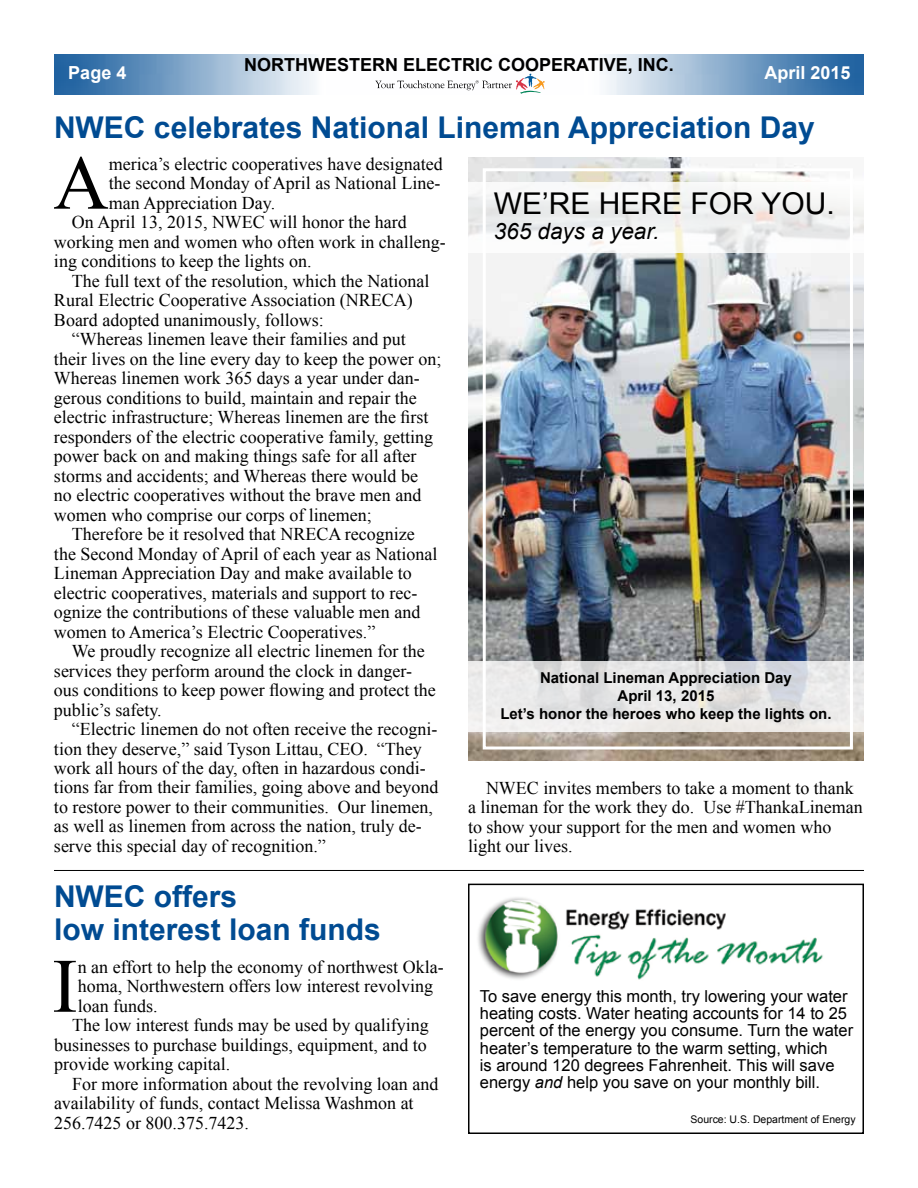
<style>
.page{position:relative;width:918px;height:1188px;background:#fff}
.page>*{position:absolute;margin:0;border:0;box-sizing:border-box;transform-origin:0 0}
.t1{font:76.95px "Times New Roman";color:#000}
.t2{font:700 30px/33px "Arial";color:#004b92}
.t3{font:30px "Arial";color:#000}
.t4{font:italic 22.5px "Arial";color:#000}
.t5{font:18px/19.5px "Times New Roman";color:#000}
.t6{font:700 18px "Arial";color:#000}
.t7{font:700 18px "Arial";color:#fff}
.t8{font:16.5px/17.2px "Arial";color:#000}
.t9{font:700 15px/18px "Arial";color:#000;text-align:center}
.t10{font:10.5px "Arial";color:#000}
.s1{font-style:italic}
</style>
<div class="page">
<img style="left:468px;top:157px;width:396px;height:603px">
<svg style="left:468px;top:662px;width:396px;height:70px;background:#e6e5e6"></svg>
<div style="left:483px;top:168px;width:370px;height:582px;border:3px solid #fff"></div>
<img style="left:54px;top:54px;width:810px;height:41px">
<svg style="left:375px;top:74px;width:170px;height:20px"></svg>
<svg style="left:468px;top:182px;width:396px;height:71px;fill:#f5f5f5"></svg>
<img style="left:478px;top:897px;width:345px;height:83px">
<div style="left:468px;top:884px;width:396px;height:250px;border:2px solid #000"></div>
<hr style="left:54px;top:870px;width:810px;height:1px;background:#000">
<p class="t6" style="left:244px;top:53px;width:431px">NORTHWESTERN ELECTRIC COOPERATIVE, INC.</p>
<p class="t7" style="left:68px;top:61px;width:60px">Page 4</p>
<p class="t7" style="left:764px;top:61px;width:88px">April 2015</p>
<h2 class="t2" style="left:54px;top:112px;width:762px">NWEC celebrates National Lineman Appreciation Day</h2>
<h1 class="t1" style="left:53px;top:131px;width:57px">A</h1>
<p class="t5" style="left:109px;top:154px;width:335px">merica’s electric cooperatives have designated</p>
<p class="t5" style="left:109px;top:173px;width:333px">the second Monday of April as National Line-</p>
<p class="t5" style="left:109px;top:193px;width:168px">man Appreciation Day.</p>
<p class="t5" style="left:72px;top:212px;width:336px">On April 13, 2015, NWEC will honor the hard</p>
<p class="t5" style="left:54px;top:232px;width:393px">working men and women who often work in challeng-</p>
<p class="t5" style="left:54px;top:251px;width:259px">ing conditions to keep the lights on.</p>
<p class="t5" style="left:72px;top:271px;width:359px">The full text of the resolution, which the National</p>
<p class="t5" style="left:54px;top:290px;width:360px">Rural Electric Cooperative Association (NRECA)</p>
<p class="t5" style="left:54px;top:310px;width:271px">Board adopted unanimously, follows:</p>
<p class="t5" style="left:72px;top:329px;width:335px">“Whereas linemen leave their families and put</p>
<p class="t5" style="left:54px;top:349px;width:389px">their lives on the line every day to keep the power on;</p>
<p class="t5" style="left:54px;top:368px;width:367px">Whereas linemen work 365 days a year under dan-</p>
<p class="t5" style="left:54px;top:388px;width:364px">gerous conditions to build, maintain and repair the</p>
<p class="t5" style="left:54px;top:407px;width:376px">electric infrastructure; Whereas linemen are the first</p>
<p class="t5" style="left:54px;top:427px;width:381px">responders of the electric cooperative family, getting</p>
<p class="t5" style="left:54px;top:446px;width:364px">power back on and making things safe for all after</p>
<p class="t5" style="left:54px;top:466px;width:366px">storms and accidents; and Whereas there would be</p>
<p class="t5" style="left:54px;top:485px;width:369px">no electric cooperatives without the brave men and</p>
<p class="t5" style="left:54px;top:505px;width:319px">women who comprise our corps of linemen;</p>
<p class="t5" style="left:72px;top:524px;width:344px">Therefore be it resolved that NRECA recognize</p>
<p class="t5" style="left:54px;top:544px;width:385px">the Second Monday of April of each year as National</p>
<p class="t5" style="left:54px;top:563px;width:359px">Lineman Appreciation Day and make available to</p>
<p class="t5" style="left:54px;top:582px;width:365px">electric cooperatives, materials and support to rec-</p>
<p class="t5" style="left:54px;top:602px;width:368px">ognize the contributions of these valuable men and</p>
<p class="t5" style="left:54px;top:621px;width:323px">women to America’s Electric Cooperatives.”</p>
<p class="t5" style="left:72px;top:641px;width:354px">We proudly recognize all electric linemen for the</p>
<p class="t5" style="left:54px;top:660px;width:360px">services they perform around the clock in danger-</p>
<p class="t5" style="left:54px;top:680px;width:383px">ous conditions to keep power flowing and protect the</p>
<p class="t5" style="left:54px;top:699px;width:109px">public’s safety.</p>
<p class="t5" style="left:72px;top:719px;width:367px">“Electric linemen do not often receive the recogni-</p>
<p class="t5" style="left:54px;top:738px;width:369px">tion they deserve,” said Tyson Littau, CEO. “They</p>
<p class="t5" style="left:54px;top:758px;width:373px">work all hours of the day, often in hazardous condi-</p>
<p class="t5" style="left:54px;top:777px;width:386px">tions far from their families, going above and beyond</p>
<p class="t5" style="left:54px;top:797px;width:380px">to restore power to their communities. Our linemen,</p>
<p class="t5" style="left:54px;top:816px;width:369px">as well as linemen from across the nation, truly de-</p>
<p class="t5" style="left:54px;top:836px;width:273px">serve this special day of recognition.”</p>
<h2 class="t3" style="left:494px;top:183px;width:343px">WE’RE HERE FOR YOU.</h2>
<p class="t4" style="left:494px;top:217px;width:167px">365 days a year.</p>
<p class="t9" style="left:500px;top:669px;width:333px">National Lineman Appreciation Day<br>April 13, 2015<br>Let’s honor the heroes who keep the lights on.</p>
<p class="t5" style="left:468px;top:778px;width:396px;text-indent:18px">NWEC invites members to take a moment to thank a lineman for the work they do. Use #ThankaLineman to show your support for the men and women who light our lives.</p>
<h2 class="t2" style="left:54px;top:881px;width:328px">NWEC offers<br>low interest loan funds</h2>
<h1 class="t1" style="left:52px;top:934px;width:27px">I</h1>
<p class="t5" style="left:78px;top:957px;width:368px">n an effort to help the economy of northwest Okla-</p>
<p class="t5" style="left:78px;top:976px;width:357px">homa, Northwestern offers low interest revolving</p>
<p class="t5" style="left:78px;top:996px;width:81px">loan funds.</p>
<p class="t5" style="left:72px;top:1015px;width:358px">The low interest funds may be used by qualifying</p>
<p class="t5" style="left:54px;top:1035px;width:374px">businesses to purchase buildings, equipment, and to</p>
<p class="t5" style="left:54px;top:1054px;width:178px">provide working capital.</p>
<p class="t5" style="left:72px;top:1074px;width:368px">For more information about the revolving loan and</p>
<p class="t5" style="left:54px;top:1093px;width:361px">availability of funds, contact Melissa Washmon at</p>
<p class="t5" style="left:54px;top:1113px;width:196px">256.7425 or 800.375.7423.</p>
<p class="t8" style="left:480px;top:988px;width:375px">To save energy this month, try lowering your water heating costs. Water heating accounts for 14 to 25 percent of the energy you consume. Turn the water heater’s temperature to the warm setting, which<br>is around 120 degrees Fahrenheit. This will save energy <span class="s1">and</span> help you save on your monthly bill.</p>
<p class="t10" style="left:691px;top:1112px;width:167px">Source: U.S. Department of Energy</p>
</div>
